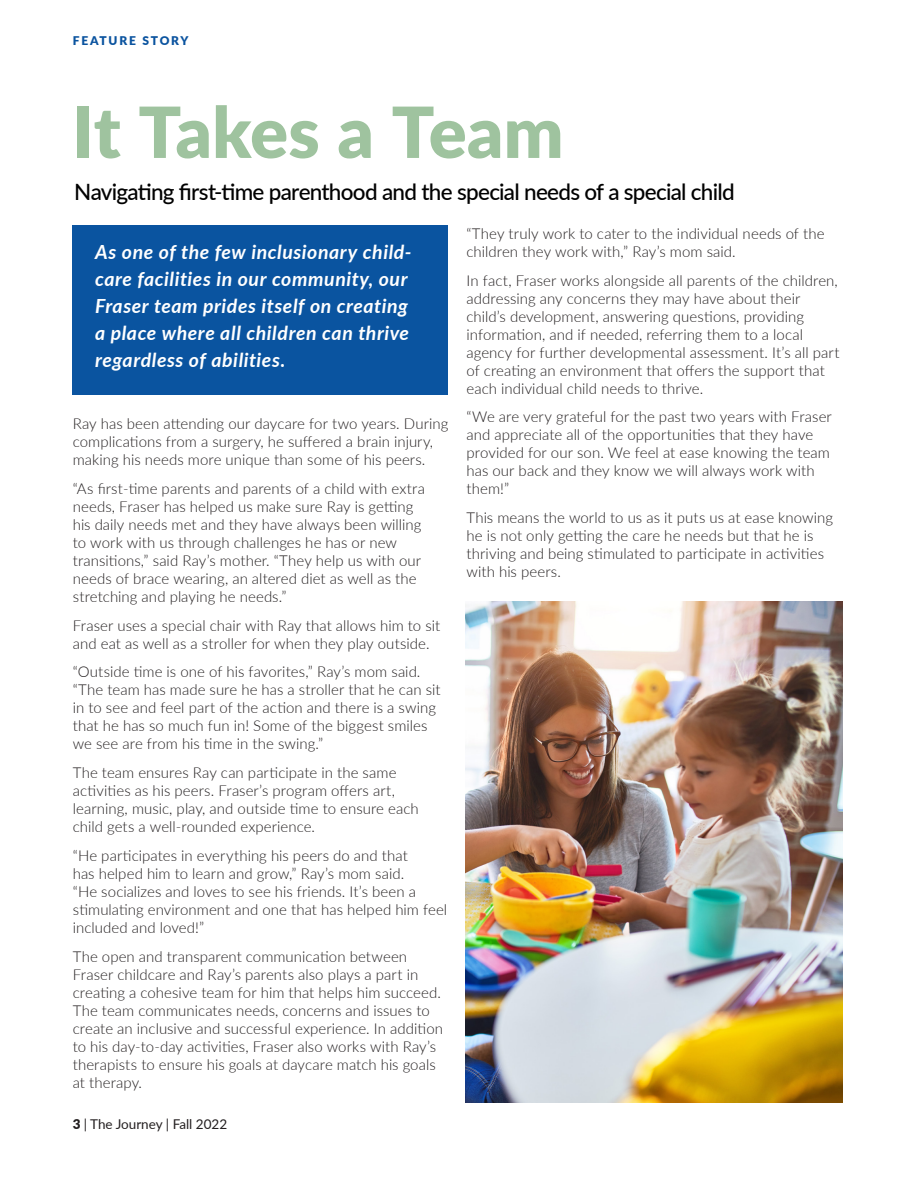
<style>
.page{position:relative;width:918px;height:1188px;background:#fff}
.page>*{position:absolute;margin:0;border:0;box-sizing:border-box;transform-origin:0 0}
.t1{font:900 70.5px "Lato";color:#9fc39f}
.t2{font:500 22.5px "Lato";letter-spacing:-.03em;color:#000}
.Fraser_Quote{font:italic 700 19.5px/27px "Lato";letter-spacing:.03em;color:#fff}
.Paragraph_Style_1{font:300 15px/18px "Lato";letter-spacing:.005em;color:#231f20}
.t3{font:13.5px "Lato";color:#231f20}
.Chapter{font:900 12px "Lato";letter-spacing:.15em;color:#0a539f}
.s1{font-weight:900}
</style>
<div class="page">
<div style="left:72px;top:226px;width:376px;height:169px;background:#0a54a0"></div>
<img style="left:465px;top:602px;width:377px;height:500px">
<p class="Chapter" style="left:73px;top:32px;width:117px">FEATURE STORY</p>
<p class="t1" style="left:72px;top:79px;width:493px">It Takes a Team</p>
<p class="t2" style="left:74px;top:176px;width:662px">Navigating first-time parenthood and the special needs of a special child</p>
<p class="Fraser_Quote" style="left:95px;top:238px;width:318px">As one of the few inclusionary child&shy;care facilities in our community, our Fraser team prides itself on creating a place where all children can thrive regardless of abilities.</p>
<p class="Paragraph_Style_1" style="left:73px;top:414px;width:377px">Ray has been attending our daycare for two years. During complications from a surgery, he suffered a brain injury, making his needs more unique than some of his peers.</p>
<p class="Paragraph_Style_1" style="left:73px;top:479px;width:354px">“As first-time parents and parents of a child with extra needs, Fraser has helped us make sure Ray is getting his daily needs met and they have always been willing to work with us through challenges he has or new transitions,” said Ray’s mother. “They help us with our needs of brace wearing, an altered diet as well as the stretching and playing he needs.”</p>
<p class="Paragraph_Style_1" style="left:73px;top:616px;width:369px">Fraser uses a special chair with Ray that allows him to sit and eat as well as a stroller for when they play outside.</p>
<p class="Paragraph_Style_1" style="left:73px;top:663px;width:369px">“Outside time is one of his favorites,” Ray’s mom said. “The team has made sure he has a stroller that he can sit in to see and feel part of the action and there is a swing that he has so much fun in! Some of the biggest smiles we see are from his time in the swing.”</p>
<p class="Paragraph_Style_1" style="left:73px;top:763px;width:348px">The team ensures Ray can participate in the same activities as his peers. Fraser’s program offers art, learning, music, play, and outside time to ensure each child gets a well-rounded experience.</p>
<p class="Paragraph_Style_1" style="left:73px;top:846px;width:376px">“He participates in everything his peers do and that<br>has helped him to learn and grow,” Ray’s mom said.<br>“He socializes and loves to see his friends. It’s been a stimulating environment and one that has helped him feel included and loved!”</p>
<p class="Paragraph_Style_1" style="left:73px;top:947px;width:372px">The open and transparent communication between Fraser childcare and Ray’s parents also plays a part in creating a cohesive team for him that helps him succeed.<br>The team communicates needs, concerns and issues to create an inclusive and successful experience. In addition to his day-to-day activities, Fraser also works with Ray’s therapists to ensure his goals at daycare match his goals at therapy.</p>
<p class="t3" style="left:73px;top:1114px;width:156px"><span class="s1">3</span> | The Journey | Fall 2022</p>
<p class="Paragraph_Style_1" style="left:467px;top:224px;width:360px">“They truly work to cater to the individual needs of the children they work with,” Ray’s mom said.</p>
<p class="Paragraph_Style_1" style="left:467px;top:271px;width:374px">In fact, Fraser works alongside all parents of the children, addressing any concerns they may have about their child’s development, answering questions, providing information, and if needed, referring them to a local agency for further developmental assessment. It’s all part of creating an environment that offers the support that each individual child needs to thrive.</p>
<p class="Paragraph_Style_1" style="left:467px;top:408px;width:367px">“We are very grateful for the past two years with Fraser and appreciate all of the opportunities that they have provided for our son. We feel at ease knowing the team has our back and they know we will always work with them!”</p>
<p class="Paragraph_Style_1" style="left:467px;top:508px;width:368px">This means the world to us as it puts us at ease knowing he is not only getting the care he needs but that he is thriving and being stimulated to participate in activities with his peers.</p>
</div>
